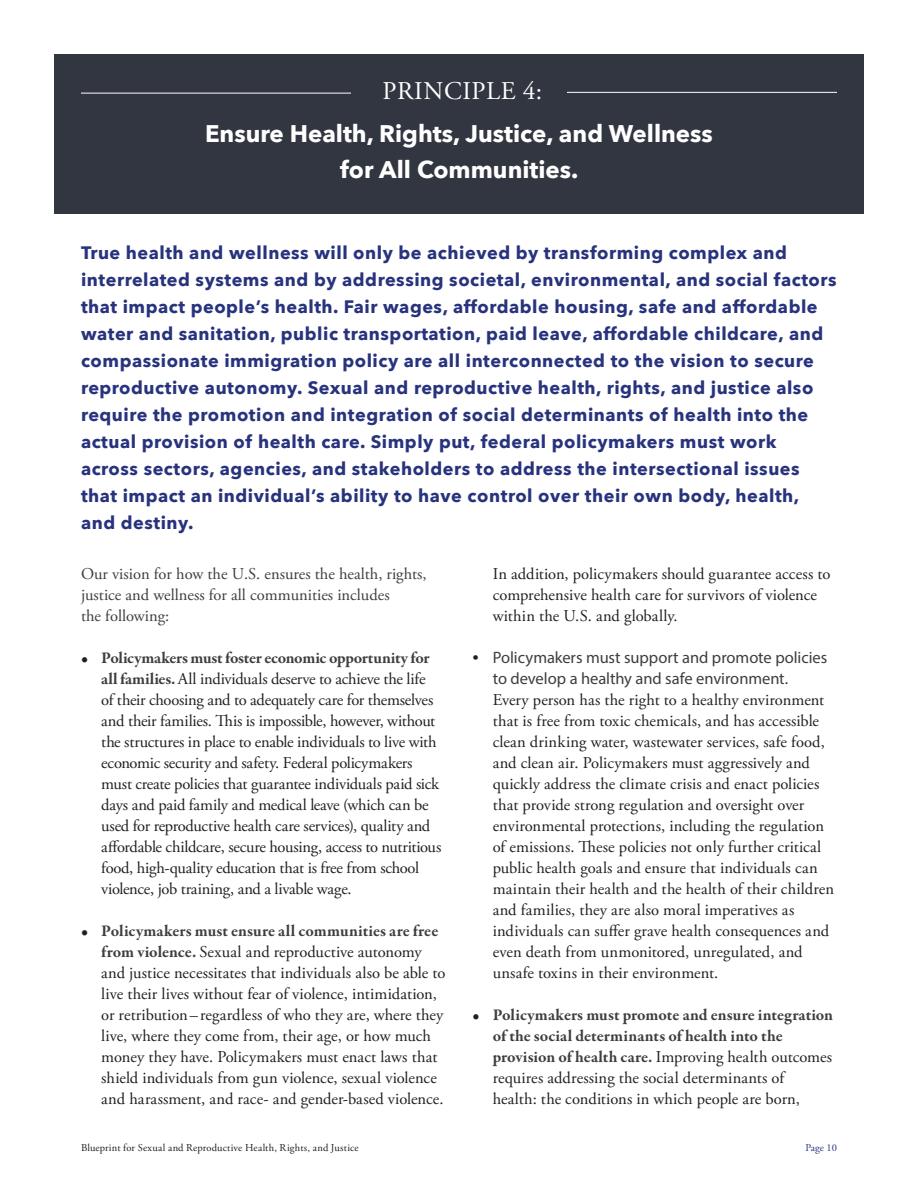
<style>
.page{position:relative;width:918px;height:1188px;background:#fff}
.page>*{position:absolute;margin:0;border:0;box-sizing:border-box;transform-origin:0 0}
.BPA_Principle_Caps{font:25.5px "Adobe Garamond Pro";letter-spacing:.025em;color:#fff}
.BPA_Box_Body_ES{font:700 24px/36px "Avenir Next";color:#fff;text-align:center}
.BPA_Body_First_Span{font:700 18px/27px "Avenir Next";letter-spacing:.03em;color:#28337d}
.t1{font:16.5px/21px "Adobe Garamond Pro";letter-spacing:-.005em;color:#231f20}
.BPA_Body{font:16.5px/21px "Adobe Garamond Pro";color:#3e3e3f}
.t2{font:10.5px "Adobe Garamond Pro";letter-spacing:.02em;color:#231f20}
.t3{font:10.5px "Adobe Garamond Pro";color:#28337d}
.s1{font-family:"Garamond Premr Pro"}
.s2{font-family:"Garamond Premr Pro";font-weight:700;color:#3e3e3f}
.s3{font-family:"Myriad Pro";color:#3e3e3f}
</style>
<div class="page">
<div style="left:54px;top:54px;width:810px;height:86px;background:#323640"></div>
<hr style="left:567px;top:92px;width:270px;height:1px;background:#fff">
<hr style="left:81px;top:93px;width:270px;height:1px;background:#fff">
<div style="left:54px;top:105px;width:810px;height:109px;background:#323640"></div>
<p class="BPA_Principle_Caps" style="left:383px;top:76px;width:161px">PRINCIPLE 4:</p>
<p class="BPA_Box_Body_ES" style="left:205px;top:115px;width:509px">Ensure Health, Rights, Justice, and Wellness for All Communities.</p>
<p class="BPA_Body_First_Span" style="left:81px;top:239px;width:757px">True health and wellness will only be achieved by transforming complex and interrelated systems and by addressing societal, environmental, and social factors that impact people’s health. Fair wages, affordable housing, safe and affordable water and sanitation, public transportation, paid leave, affordable childcare, and compassionate immigration policy are all interconnected to the vision to secure reproductive autonomy. Sexual and reproductive health, rights, and justice also require the promotion and integration of social determinants of health into the actual provision of health care. Simply put, federal policymakers must work across sectors, agencies, and stakeholders to address the intersectional issues that impact an individual’s ability to have control over their own body, health, and destiny.</p>
<p class="BPA_Body" style="left:81px;top:564px;width:347px">Our vision for how the U.S. ensures the health, rights, justice and wellness for all communities includes<br>the following:</p>
<p class="t1" style="left:101px;top:648px;width:342px;text-indent:-20px"><span class="s1">•</span> <span class="s2">Policymakers must foster economic opportunity for all families.</span> All individuals deserve to achieve the life of their choosing and to adequately care for themselves and their families. This is impossible, however, without the structures in place to enable individuals to live with economic security and safety. Federal policymakers must create policies that guarantee individuals paid sick days and paid family and medical leave (which can be used for reproductive health care services), quality and affordable childcare, secure housing, access to nutritious food, high-quality education that is free from school violence, job training, and a livable wage.</p>
<p class="t1" style="left:101px;top:921px;width:346px;text-indent:-20px"><span class="s1">•</span> <span class="s2">Policymakers must ensure all communities are free from violence.</span> Sexual and reproductive autonomy and justice necessitates that individuals also be able to live their lives without fear of violence, intimidation, or retribution–regardless of who they are, where they live, where they come from, their age, or how much money they have. Policymakers must enact laws that shield individuals from gun violence, sexual violence and harassment, and race- and gender-based violence.</p>
<p class="t1" style="left:493px;top:564px;width:339px">In addition, policymakers should guarantee access to comprehensive health care for survivors of violence within the U.S. and globally.</p>
<p class="t1" style="left:493px;top:648px;width:343px;text-indent:-20px">• <span class="s3">Policymakers must support and promote policies to develop a healthy and safe environment.<br></span>Every person has the right to a healthy environment that is free from toxic chemicals, and has accessible clean drinking water, wastewater services, safe food, and clean air. Policymakers must aggressively and quickly address the climate crisis and enact policies that provide strong regulation and oversight over environmental protections, including the regulation of emissions. These policies not only further critical public health goals and ensure that individuals can maintain their health and the health of their children and families, they are also moral imperatives as individuals can suffer grave health consequences and even death from unmonitored, unregulated, and unsafe toxins in their environment.</p>
<p class="t1" style="left:493px;top:1005px;width:342px;text-indent:-20px"><span class="s1">•</span> <span class="s2">Policymakers must promote and ensure integration of the social determinants of health into the provision of health care.</span> Improving health outcomes requires addressing the social determinants of<br>health: the conditions in which people are born,</p>
<p class="t2" style="left:81px;top:1141px;width:279px">Blueprint for Sexual and Reproductive Health, Rights, and Justice</p>
<p class="t3" style="left:805px;top:1141px;width:33px">Page 10</p>
</div>
